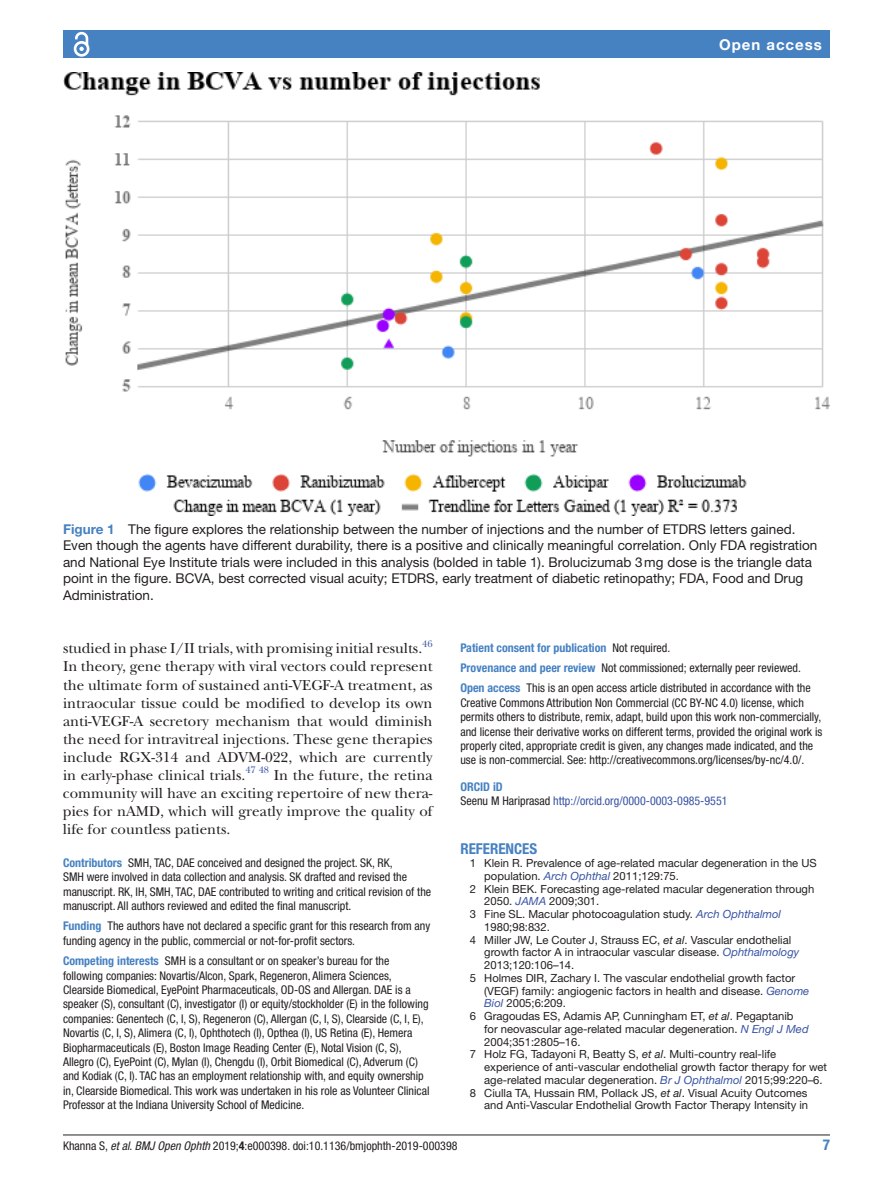
<style>
.page{position:relative;width:893px;height:1191px;background:#fff}
.page>*{position:absolute;margin:0;border:0;box-sizing:border-box;transform-origin:0 0}
.t1{font:15px/18.1px "New Baskerville";color:#231f20;text-align:justify}
.t2{font:700 condensed 15px "Helvetica Neue LT Std";color:#4681c2}
.t3{font:700 15px "Helvetica Neue LT Std";letter-spacing:.065em;color:#fff}
.t4{font:13.5px/16.5px "Helvetica Neue LT Std";color:#231f20}
.t5{font:condensed 12px/14.4px "Helvetica Neue LT Std";color:#231f20}
.t6{font:condensed 12px/14.4px "Helvetica Neue LT Std";color:#3853a3}
.t7{font:11.25px "Helvetica Neue LT Std";color:#231f20}
.t8{font:9.9px "New Baskerville";color:#3853a3}
.s1{font-weight:700;color:#4681c2}
.s2{color:#231f20}
.s3{font-style:italic;color:#3853a3}
.s4{font-style:italic}
.s5{font-weight:700}
</style>
<div class="page">
<hr style="left:63px;top:1134px;width:767px;height:1px;background:#231f20">
<div style="left:63px;top:31px;width:767px;height:27px;background:#4681c2"></div>
<svg style="left:73px;top:31px;width:17px;height:26px"></svg>
<img style="left:63px;top:73px;width:767px;height:443px">
<p class="t3" style="left:719px;top:35px;width:104px">Open access</p>
<p class="t4" style="left:63px;top:520px;width:756px"><span class="s1">Figure 1</span> The figure explores the relationship between the number of injections and the number of ETDRS letters gained.<br>Even though the agents have different durability, there is a positive and clinically meaningful correlation. Only FDA registration and National Eye Institute trials were included in this analysis (bolded in table 1). Brolucizumab 3mg dose is the triangle data point in the figure. BCVA, best corrected visual acuity; ETDRS, early treatment of diabetic retinopathy; FDA, Food and Drug Administration.</p>
<p class="t1" style="left:63px;top:639px;width:361px">studied in phase I/II trials, with promising initial results.</p>
<p class="t8" style="left:422px;top:637px;width:12px">46</p>
<p class="t1" style="left:63px;top:657px;width:371px">In theory, gene therapy with viral vectors could represent the ultimate form of sustained anti-VEGF-A treatment, as intraocular tissue could be modified to develop its own anti-VEGF-A secretory mechanism that would diminish the need for intravitreal injections. These gene therapies include RGX-314 and ADVM-022, which are currently in early-phase clinical trials.</p>
<p class="t8" style="left:245px;top:764px;width:25px">47 48</p>
<p class="t1" style="left:63px;top:766px;width:371px;text-indent:211px">In the future, the retina community will have an exciting repertoire of new thera&shy;pies for nAMD, which will greatly improve the quality of life for countless patients.</p>
<p class="t5" style="left:63px;top:855px;width:370px"><span class="s1">Contributors</span> SMH, TAC, DAE conceived and designed the project. SK, RK,<br>SMH were involved in data collection and analysis. SK drafted and revised the manuscript. RK, IH, SMH, TAC, DAE contributed to writing and critical revision of the manuscript. All authors reviewed and edited the final manuscript.</p>
<p class="t5" style="left:63px;top:919px;width:369px"><span class="s1">Funding</span> The authors have not declared a specific grant for this research from any funding agency in the public, commercial or not-for-profit sectors.</p>
<p class="t5" style="left:63px;top:953px;width:368px"><span class="s1">Competing interests</span> SMH is a consultant or on speaker’s bureau for the following companies: Novartis/Alcon, Spark, Regeneron, Alimera Sciences, Clearside Biomedical, EyePoint Pharmaceuticals, OD-OS and Allergan. DAE is a speaker (S), consultant (C), investigator (I) or equity/stockholder (E) in the following companies: Genentech (C, I, S), Regeneron (C), Allergan (C, I, S), Clearside (C, I, E), Novartis (C, I, S), Alimera (C, I), Ophthotech (I), Opthea (I), US Retina (E), Hemera Biopharmaceuticals (E), Boston Image Reading Center (E), Notal Vision (C, S), Allegro (C), EyePoint (C), Mylan (I), Chengdu (I), Orbit Biomedical (C), Adverum (C) and Kodiak (C, I). TAC has an employment relationship with, and equity ownership in, Clearside Biomedical. This work was undertaken in his role as Volunteer Clinical Professor at the Indiana University School of Medicine.</p>
<p class="t5" style="left:460px;top:637px;width:352px;line-height:20.4px"><span class="s1">Patient consent for publication</span> Not required.<br><span class="s1">Provenance and peer review</span> Not commissioned; externally peer reviewed.<br><span class="s1">Open access</span> This is an open access article distributed in accordance with the</p>
<p class="t5" style="left:460px;top:695px;width:364px">Creative Commons Attribution Non Commercial (CC BY-NC 4.0) license, which permits others to distribute, remix, adapt, build upon this work non-commercially, and license their derivative works on different terms, provided the original work is properly cited, appropriate credit is given, any changes made indicated, and the use is non-commercial. See: http://creativecommons.org/licenses/by-nc/4.0/.</p>
<p class="t6" style="left:460px;top:779px;width:269px"><span class="s1">ORCID iD<br></span><span class="s2">Seenu M Hariprasad</span> http://orcid.org/0000-0003-0985-9551</p>
<p class="t2" style="left:460px;top:840px;width:77px">References</p>
<p class="t7" style="left:470px;top:856px;width:349px">1 Klein R. Prevalence of age-related macular degeneration in the US</p>
<p class="t7" style="left:484px;top:869px;width:196px">population. <span class="s3">Arch Ophthal</span> 2011;129:75.</p>
<p class="t7" style="left:470px;top:882px;width:346px">2 Klein BEK. Forecasting age-related macular degeneration through</p>
<p class="t7" style="left:484px;top:894px;width:117px">2050. <span class="s3">JAMA</span> 2009;301.</p>
<p class="t7" style="left:470px;top:907px;width:313px">3 Fine SL. Macular photocoagulation study. <span class="s3">Arch Ophthalmol</span></p>
<p class="t7" style="left:484px;top:920px;width:67px">1980;98:832.</p>
<p class="t7" style="left:470px;top:933px;width:323px">4 Miller JW, Le Couter J, Strauss EC, <span class="s4">et al</span>. Vascular endothelial</p>
<p class="t7" style="left:484px;top:945px;width:317px">growth factor A in intraocular vascular disease. <span class="s3">Ophthalmology</span></p>
<p class="t7" style="left:484px;top:958px;width:92px">2013;120:106–14.</p>
<p class="t7" style="left:470px;top:971px;width:327px">5 Holmes DIR, Zachary I. The vascular endothelial growth factor</p>
<p class="t7" style="left:484px;top:983px;width:327px">(VEGF) family: angiogenic factors in health and disease. <span class="s3">Genome</span></p>
<p class="t7" style="left:484px;top:996px;width:83px"><span class="s3">Biol</span> 2005;6:209.</p>
<p class="t7" style="left:470px;top:1009px;width:325px">6 Gragoudas ES, Adamis AP, Cunningham ET, <span class="s4">et al</span>. Pegaptanib</p>
<p class="t7" style="left:484px;top:1022px;width:326px">for neovascular age-related macular degeneration. <span class="s3">N Engl J Med</span></p>
<p class="t7" style="left:484px;top:1034px;width:98px">2004;351:2805–16.</p>
<p class="t7" style="left:470px;top:1047px;width:308px">7 Holz FG, Tadayoni R, Beatty S, <span class="s4">et al</span>. Multi-country real-life</p>
<p class="t7" style="left:484px;top:1060px;width:344px">experience of anti-vascular endothelial growth factor therapy for wet</p>
<p class="t7" style="left:484px;top:1073px;width:340px">age-related macular degeneration. <span class="s3">Br J Ophthalmol</span> 2015;99:220–6.</p>
<p class="t7" style="left:470px;top:1085px;width:339px">8 Ciulla TA, Hussain RM, Pollack JS, <span class="s4">et al</span>. Visual Acuity Outcomes</p>
<p class="t7" style="left:484px;top:1098px;width:326px">and Anti-Vascular Endothelial Growth Factor Therapy Intensity in</p>
<p class="t5" style="left:63px;top:1138px;width:396px">Khanna S, <span class="s4">et al</span>. <span class="s4">BMJ Open Ophth</span> 2019;<span class="s5">4</span>:e000398. doi:10.1136/bmjophth-2019-000398</p>
<p class="t2" style="left:823px;top:1135px;width:9px">7</p>
</div>
